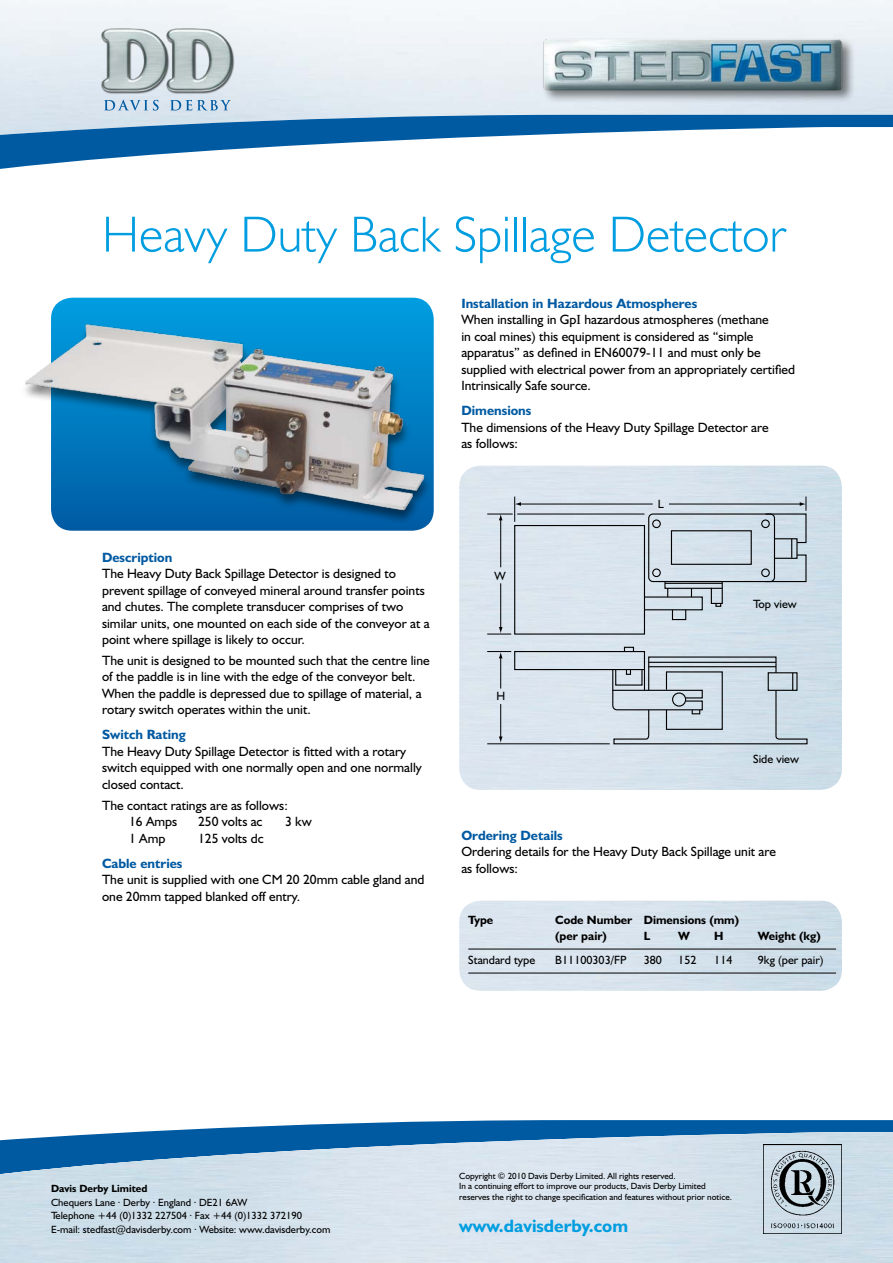
<style>
.page{position:relative;width:893px;height:1263px;background:#fff}
.page>*{position:absolute;margin:0;border:0;box-sizing:border-box;transform-origin:0 0}
.t1{font:300 51px "Humanist 521 BT";color:#009ee0}
.t2{font:700 18px "Humanist 521 BT";color:#009ee0}
.t3{font:13.5px/16.5px "Humanist 521 BT";color:#000}
.t4{font:700 13.5px "Humanist 521 BT";color:#005aa2}
.t5{font:12px "Humanist 521 BT";color:#000}
.t6{font:700 12px/16.5px "Humanist 521 BT";color:#000}
.t7{font:10.5px/13.5px "Humanist 521 BT";color:#000}
.t8{font:700 10.5px "Humanist 521 BT";color:#000}
.t9{font:9px/10.5px "Humanist 521 BT";color:#000}
.s1{font-weight:700;color:#005aa2}
.s2{font-family:"Times"}
</style>
<div class="page">
<svg style="left:136px;top:1120px;width:757px;height:12px;fill:#005aa2"></svg>
<img style="left:0;top:1132px;width:893px;height:131px">
<div style="left:542px;top:37px;width:313px;height:66px;background:#000;opacity:.5"></div>
<img style="left:541px;top:37px;width:304px;height:55px">
<svg style="left:0;top:115px;width:893px;height:54px"></svg>
<svg style="left:104px;top:100px;width:55px;height:11px"></svg>
<svg style="left:170px;top:100px;width:61px;height:10px"></svg>
<img style="left:95px;top:23px;width:145px;height:77px">
<img style="left:459px;top:466px;width:383px;height:324px">
<svg style="left:51px;top:298px;width:383px;height:233px;background:#0a91d2"></svg>
<hr style="left:468px;top:949px;width:368px;height:1px;background:#000">
<hr style="left:468px;top:973px;width:368px;height:1px;background:#000">
<img style="left:764px;top:1144px;width:77px;height:89px">
<div style="left:514px;top:525px;width:131px;height:110px;border:1px solid #000"></div>
<div style="left:648px;top:513px;width:127px;height:69px;border:1px solid #000;border-radius:4px"></div>
<div style="left:671px;top:530px;width:81px;height:35px;border:1px solid #000"></div>
<div style="left:652px;top:519px;width:9px;height:9px;border:1px solid #000;border-radius:50%"></div>
<div style="left:652px;top:568px;width:9px;height:9px;border:1px solid #000;border-radius:50%"></div>
<div style="left:761px;top:519px;width:9px;height:9px;border:1px solid #000;border-radius:50%"></div>
<div style="left:761px;top:568px;width:9px;height:9px;border:1px solid #000;border-radius:50%"></div>
<div style="left:644px;top:596px;width:59px;height:14px;border:1px solid #000"></div>
<div style="left:672px;top:609px;width:14px;height:11px;border:1px solid #000"></div>
<svg style="left:664px;top:580px;width:59px;height:27px;background:#a8b2ba"></svg>
<hr style="left:487px;top:743px;width:123px;height:1px;background:#000">
<hr style="left:517px;top:514px;width:127px;height:1px;background:#000">
<hr style="left:520px;top:504px;width:133px;height:1px;background:#000">
<hr style="left:669px;top:504px;width:132px;height:1px;background:#000">
<svg style="left:764px;top:496px;width:43px;height:87px;background:#b7c4cd"></svg>
<hr style="left:500px;top:519px;width:1px;height:48px;background:#000">
<svg style="left:487px;top:496px;width:34px;height:26px"></svg>
<hr style="left:500px;top:583px;width:1px;height:45px;background:#000">
<svg style="left:487px;top:627px;width:24px;height:8px"></svg>
<hr style="left:500px;top:657px;width:1px;height:31px;background:#000">
<svg style="left:487px;top:651px;width:24px;height:7px"></svg>
<hr style="left:500px;top:704px;width:1px;height:34px;background:#000">
<svg style="left:499px;top:736px;width:4px;height:7px"></svg>
<div style="left:514px;top:651px;width:131px;height:19px;border:1px solid #000"></div>
<div style="left:624px;top:647px;width:10px;height:5px;border:1px solid #000"></div>
<svg style="left:611px;top:656px;width:197px;height:89px;background:#c1ccd6"></svg>
<hr style="left:649px;top:662px;width:127px;height:1px;background:#000">
<hr style="left:649px;top:666px;width:127px;height:1px;background:#000">
<div style="left:672px;top:692px;width:14px;height:15px;border:1px solid #000;border-radius:50%"></div>
<div style="left:19px;top:325px;width:412px;height:200px;background:#000;opacity:.5"></div>
<img style="left:24px;top:320px;width:404px;height:196px">
<h1 class="t1" style="left:102px;top:203px;width:685px">Heavy Duty Back Spillage Detector</h1>
<p class="t3" style="left:461px;top:295px;width:335px"><span class="s1">Installation in Hazardous Atmospheres<br></span>When installing in Gp<span class="s2">I</span> hazardous atmospheres (methane<br>in coal mines) this equipment is considered as “simple apparatus” as defined in EN60079-11 and must only be supplied with electrical power from an appropriately certified Intrinsically Safe source.</p>
<p class="t4" style="left:461px;top:402px;width:72px">Dimensions</p>
<p class="t3" style="left:461px;top:419px;width:309px">The dimensions of the Heavy Duty Spillage Detector are as follows:</p>
<p class="t4" style="left:102px;top:548px;width:72px">Description</p>
<p class="t3" style="left:102px;top:565px;width:329px">The Heavy Duty Back Spillage Detector is designed to prevent spillage of conveyed mineral around transfer points and chutes. The complete transducer comprises of two similar units, one mounted on each side of the conveyor at a point where spillage is likely to occur.</p>
<p class="t3" style="left:102px;top:652px;width:329px">The unit is designed to be mounted such that the centre line of the paddle is in line with the edge of the conveyor belt.<br>When the paddle is depressed due to spillage of material, a rotary switch operates within the unit.</p>
<p class="t4" style="left:102px;top:726px;width:85px">Switch Rating</p>
<p class="t3" style="left:102px;top:743px;width:321px">The Heavy Duty Spillage Detector is fitted with a rotary switch equipped with one normally open and one normally closed contact.</p>
<p class="t3" style="left:129px;top:796px;width:160px;text-indent:-27px">The contact ratings are as follows:<br>16 Amps</p>
<p class="t3" style="left:198px;top:813px;width:66px">250 volts ac</p>
<p class="t3" style="left:285px;top:813px;width:28px">3 kw</p>
<p class="t3" style="left:129px;top:829px;width:38px">1 Amp</p>
<p class="t3" style="left:198px;top:829px;width:67px">125 volts dc</p>
<p class="t4" style="left:102px;top:854px;width:82px">Cable entries</p>
<p class="t3" style="left:102px;top:871px;width:324px">The unit is supplied with one CM 20 20mm cable gland and one 20mm tapped blanked off entry.</p>
<p class="t5" style="left:494px;top:568px;width:13px">W</p>
<p class="t5" style="left:496px;top:688px;width:10px">H</p>
<p class="t5" style="left:658px;top:496px;width:8px">L</p>
<p class="t5" style="left:753px;top:597px;width:45px">Top view</p>
<p class="t5" style="left:753px;top:751px;width:47px">Side view</p>
<p class="t4" style="left:461px;top:827px;width:103px">Ordering Details</p>
<p class="t3" style="left:461px;top:843px;width:316px">Ordering details for the Heavy Duty Back Spillage unit are as follows:</p>
<p class="t6" style="left:468px;top:911px;width:27px">Type</p>
<p class="t6" style="left:555px;top:911px;width:185px">Code Number Dimensions (mm) (per pair)</p>
<p class="t6" style="left:644px;top:927px;width:8px">L</p>
<p class="t6" style="left:678px;top:927px;width:13px">W</p>
<p class="t6" style="left:714px;top:927px;width:11px">H</p>
<p class="t6" style="left:758px;top:927px;width:64px">Weight (kg)</p>
<p class="t5" style="left:468px;top:953px;width:68px">Standard type</p>
<p class="t5" style="left:555px;top:953px;width:73px">B11100303/FP</p>
<p class="t5" style="left:644px;top:953px;width:20px">380</p>
<p class="t5" style="left:678px;top:953px;width:20px">152</p>
<p class="t5" style="left:714px;top:953px;width:20px">114</p>
<p class="t5" style="left:758px;top:953px;width:67px">9kg (per pair)</p>
<p class="t8" style="left:51px;top:1182px;width:98px">Davis Derby Limited</p>
<p class="t7" style="left:51px;top:1195px;width:281px">Chequers Lane · Derby · England · DE21 6AW<br>Telephone +44 (0)1332 227504 · Fax +44 (0)1332 372190<br>E-mail: stedfast@davisderby.com · Website: www.davisderby.com</p>
<p class="t9" style="left:459px;top:1170px;width:274px">Copyright © 2010 Davis Derby Limited. All rights reserved.<br>In a continuing effort to improve our products, Davis Derby Limited reserves the right to change specification and features without prior notice.</p>
<h2 class="t2" style="left:459px;top:1215px;width:170px">www.davisderby.com</h2>
</div>
